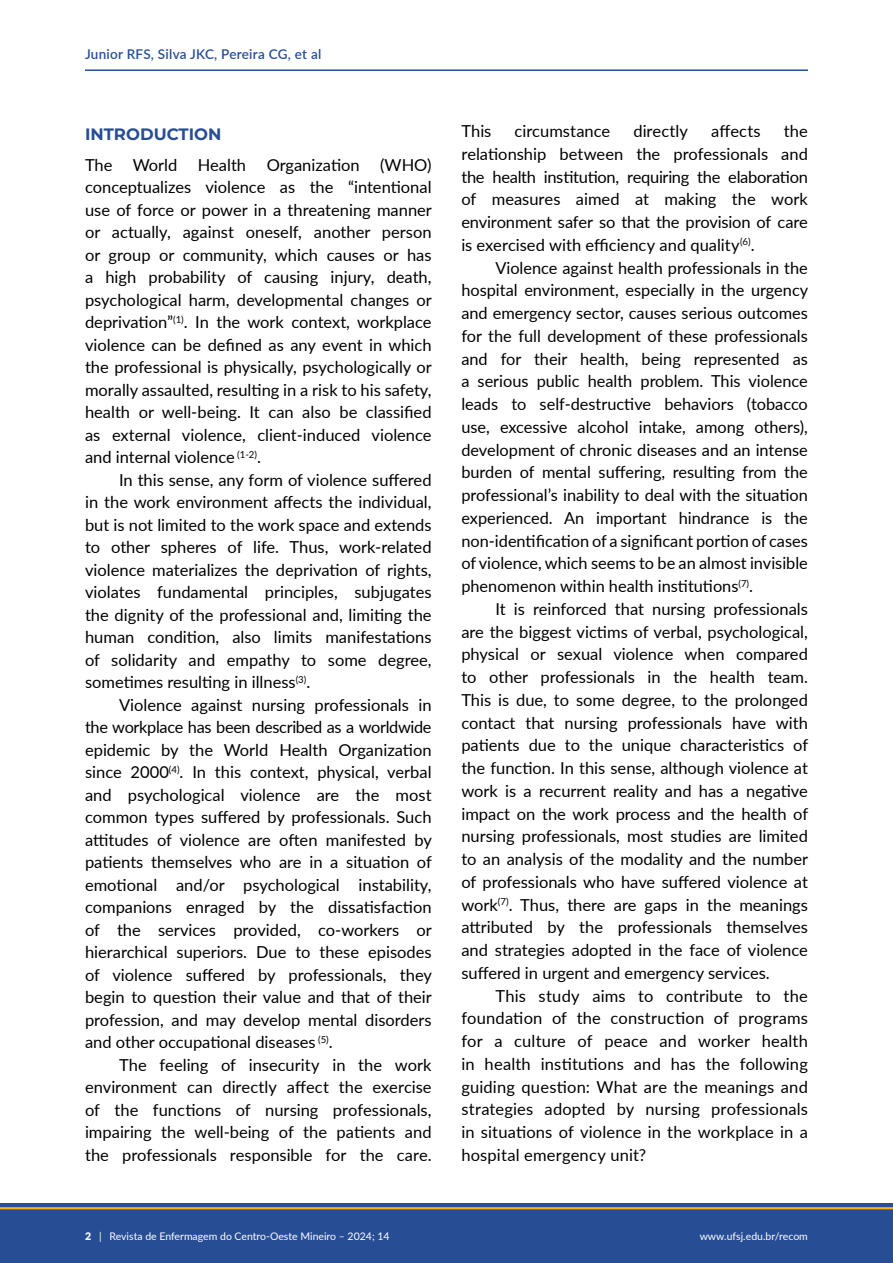
<style>
.page{position:relative;width:893px;height:1263px;background:#fff}
.page>*{position:absolute;margin:0;border:0;box-sizing:border-box;transform-origin:0 0}
.TXT{font:16.5px/22.8px "Lato";color:#000;text-align:justify}
._1st_txt{font:16.5px/22.5px "Lato";color:#000;text-align:justify}
.SUB1{font:700 16.5px "Montserrat";color:#274d95}
.t1{font:600 13.5px "Lato";letter-spacing:.02em;color:#274d95}
.t2{font:10.5px "Lato";color:#fff}
.s1{font-weight:900}
</style>
<div class="page">
<div style="left:0;top:1203px;width:893px;height:60px;background:#274d95"></div>
<hr style="left:0;top:1207px;width:893px;height:2px;background:#ffb011">
<hr style="left:85px;top:69px;width:723px;height:2px;background:#274d95">
<p class="t1" style="left:85px;top:44px;width:238px">Junior RFS, Silva JKC, Pereira CG, et al</p>
<p class="SUB1" style="left:85px;top:122px;width:138px">INTRODUCTION</p>
<p class="_1st_txt" style="left:85px;top:153px;width:348px">The World Health Organization (WHO) conceptualizes violence as the “intentional use of force or power in a threatening manner or actually, against oneself, another person or group or community, which causes or has a high probability of causing injury, death, psychological harm, developmental changes or deprivation”<sup>(1)</sup>. In the work context, workplace violence can be defined as any event in which the professional is physically, psychologically or morally assaulted, resulting in a risk to his safety, health or well-being. It can also be classified as external violence, client-induced violence and internal violence <sup>(1-2)</sup>.</p>
<p class="TXT" style="left:85px;top:468px;width:348px;text-indent:34px">In this sense, any form of violence suffered in the work environment affects the individual, but is not limited to the work space and extends to other spheres of life. Thus, work-related violence materializes the deprivation of rights, violates fundamental principles, subjugates the dignity of the professional and, limiting the human condition, also limits manifestations of solidarity and empathy to some degree, sometimes resulting in illness<sup>(3)</sup>.</p>
<p class="TXT" style="left:85px;top:693px;width:348px;text-indent:34px">Violence against nursing professionals in the workplace has been described as a worldwide epidemic by the World Health Organization since 2000<sup>(4)</sup>. In this context, physical, verbal and psychological violence are the most common types suffered by professionals. Such attitudes of violence are often manifested by patients themselves who are in a situation of emotional and/or psychological instability, companions enraged by the dissatisfaction of the services provided, co-workers or hierarchical superiors. Due to these episodes of violence suffered by professionals, they begin to question their value and that of their profession, and may develop mental disorders and other occupational diseases <sup>(5)</sup>.</p>
<p class="TXT" style="left:85px;top:1053px;width:348px;text-indent:34px">The feeling of insecurity in the work environment can directly affect the exercise of the functions of nursing professionals, impairing the well-being of the patients and the professionals responsible for the care.</p>
<p class="TXT" style="left:461px;top:119px;width:348px;text-indent:323px">the relationship between the professionals and the health institution, requiring the elaboration of measures aimed at making the work environment safer so that the provision of care is exercised with efficiency and quality<sup>(6)</sup>.</p>
<p class="TXT" style="left:461px;top:255px;width:348px;text-indent:34px">Violence against health professionals in the hospital environment, especially in the urgency and emergency sector, causes serious outcomes for the full development of these professionals and for their health, being represented as a serious public health problem. This violence leads to self-destructive behaviors (tobacco use, excessive alcohol intake, among others), development of chronic diseases and an intense burden of mental suffering, resulting from the professional’s inability to deal with the situation experienced. An important hindrance is the non-identification of a significant portion of cases of violence, which seems to be an almost invisible phenomenon within health institutions<sup>(7)</sup>.</p>
<p class="TXT" style="left:461px;top:597px;width:348px;text-indent:34px">It is reinforced that nursing professionals are the biggest victims of verbal, psychological, physical or sexual violence when compared to other professionals in the health team.<br>This is due, to some degree, to the prolonged contact that nursing professionals have with patients due to the unique characteristics of the function. In this sense, although violence at work is a recurrent reality and has a negative impact on the work process and the health of nursing professionals, most studies are limited to an analysis of the modality and the number of professionals who have suffered violence at work<sup>(7)</sup>. Thus, there are gaps in the meanings attributed by the professionals themselves and strategies adopted in the face of violence suffered in urgent and emergency services.</p>
<p class="TXT" style="left:461px;top:983px;width:348px;text-indent:34px">This study aims to contribute to the foundation of the construction of programs for a culture of peace and worker health in health institutions and has the following guiding question: What are the meanings and strategies adopted by nursing professionals in situations of violence in the workplace in a hospital emergency unit?</p>
<p class="TXT" style="left:461px;top:119px;width:32px">This</p>
<p class="TXT" style="left:515px;top:119px;width:97px">circumstance</p>
<p class="TXT" style="left:633px;top:119px;width:56px">directly</p>
<p class="TXT" style="left:711px;top:119px;width:51px">affects</p>
<p class="t2" style="left:85px;top:1228px;width:306px"><span class="s1">2</span> | Revista de Enfermagem do Centro-Oeste Mineiro – 2024; 14</p>
<p class="t2" style="left:700px;top:1228px;width:110px">www.ufsj.edu.br/recom</p>
</div>
